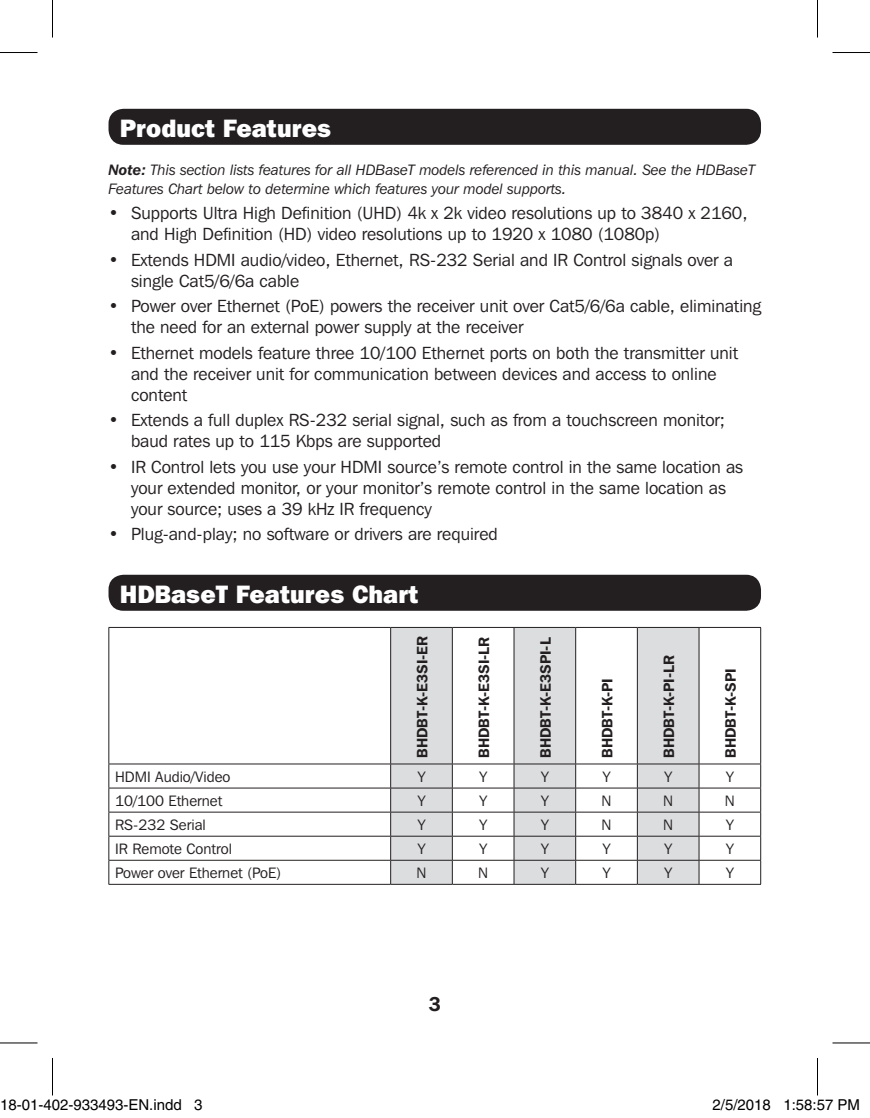
<style>
.page{position:relative;width:870px;height:1118px;background:#fff}
.page>*{position:absolute;margin:0;border:0;box-sizing:border-box;transform-origin:0 0}
.t1{font:800 25px "Franklin Gothic IT Cby BT";color:#fff}
.t2{font:600 20px "Franklin Gothic IT Cby BT";color:#231f20}
.t3{font:17.5px/21px "Franklin Gothic IT Cby BT";color:#231f20}
.t4{font:italic 15px/18px "Franklin Gothic IT Cby BT";color:#231f20}
.t5{font:15px "Franklin Gothic IT Cby BT";color:#231f20}
.t6{font:600 15px "Franklin Gothic IT Cby BT";color:#231f20}
.t7{font:15px "Helvetica";color:#000}
.s1{font-weight:600}
</style>
<div class="page">
<div style="left:109px;top:109px;width:652px;height:36px;background:#231f20;border-radius:15px"></div>
<div style="left:109px;top:575px;width:652px;height:36px;background:#231f20;border-radius:15px"></div>
<svg style="left:391px;top:628px;width:308px;height:256px;fill:#dcdddf"></svg>
<hr style="left:109px;top:627px;width:282px;height:1px;background:#231f20">
<hr style="left:108px;top:627px;width:1px;height:136px;background:#231f20">
<hr style="left:391px;top:627px;width:61px;height:1px;background:#231f20">
<hr style="left:390px;top:627px;width:1px;height:136px;background:#231f20">
<hr style="left:452px;top:627px;width:62px;height:1px;background:#231f20">
<hr style="left:452px;top:627px;width:1px;height:136px;background:#231f20">
<hr style="left:514px;top:627px;width:62px;height:1px;background:#231f20">
<hr style="left:514px;top:627px;width:1px;height:136px;background:#231f20">
<hr style="left:576px;top:627px;width:61px;height:1px;background:#231f20">
<hr style="left:575px;top:627px;width:1px;height:136px;background:#231f20">
<hr style="left:637px;top:627px;width:62px;height:1px;background:#231f20">
<hr style="left:637px;top:627px;width:1px;height:136px;background:#231f20">
<hr style="left:699px;top:627px;width:62px;height:1px;background:#231f20">
<hr style="left:699px;top:627px;width:1px;height:136px;background:#231f20">
<hr style="left:760px;top:627px;width:1px;height:136px;background:#231f20">
<hr style="left:109px;top:763px;width:282px;height:1px;background:#231f20">
<hr style="left:391px;top:763px;width:61px;height:1px;background:#231f20">
<hr style="left:452px;top:763px;width:62px;height:1px;background:#231f20">
<hr style="left:514px;top:763px;width:62px;height:1px;background:#231f20">
<hr style="left:576px;top:763px;width:61px;height:1px;background:#231f20">
<hr style="left:637px;top:763px;width:62px;height:1px;background:#231f20">
<hr style="left:699px;top:763px;width:62px;height:1px;background:#231f20">
<hr style="left:109px;top:787px;width:282px;height:1px;background:#231f20">
<hr style="left:391px;top:787px;width:61px;height:1px;background:#231f20">
<hr style="left:452px;top:787px;width:62px;height:1px;background:#231f20">
<hr style="left:514px;top:787px;width:62px;height:1px;background:#231f20">
<hr style="left:576px;top:787px;width:61px;height:1px;background:#231f20">
<hr style="left:637px;top:787px;width:62px;height:1px;background:#231f20">
<hr style="left:699px;top:787px;width:62px;height:1px;background:#231f20">
<hr style="left:109px;top:811px;width:282px;height:1px;background:#231f20">
<hr style="left:391px;top:811px;width:61px;height:1px;background:#231f20">
<hr style="left:452px;top:811px;width:62px;height:1px;background:#231f20">
<hr style="left:514px;top:811px;width:62px;height:1px;background:#231f20">
<hr style="left:576px;top:811px;width:61px;height:1px;background:#231f20">
<hr style="left:637px;top:811px;width:62px;height:1px;background:#231f20">
<hr style="left:699px;top:811px;width:62px;height:1px;background:#231f20">
<hr style="left:109px;top:835px;width:282px;height:1px;background:#231f20">
<hr style="left:391px;top:835px;width:61px;height:1px;background:#231f20">
<hr style="left:452px;top:835px;width:62px;height:1px;background:#231f20">
<hr style="left:514px;top:835px;width:62px;height:1px;background:#231f20">
<hr style="left:576px;top:835px;width:61px;height:1px;background:#231f20">
<hr style="left:637px;top:835px;width:62px;height:1px;background:#231f20">
<hr style="left:699px;top:835px;width:62px;height:1px;background:#231f20">
<hr style="left:109px;top:859px;width:282px;height:1px;background:#231f20">
<svg style="left:108px;top:764px;width:1px;height:120px"></svg>
<hr style="left:391px;top:859px;width:61px;height:1px;background:#231f20">
<svg style="left:390px;top:764px;width:1px;height:120px"></svg>
<hr style="left:452px;top:859px;width:62px;height:1px;background:#231f20">
<svg style="left:452px;top:764px;width:1px;height:120px"></svg>
<hr style="left:514px;top:859px;width:62px;height:1px;background:#231f20">
<svg style="left:514px;top:764px;width:1px;height:120px"></svg>
<hr style="left:576px;top:859px;width:61px;height:1px;background:#231f20">
<svg style="left:575px;top:764px;width:1px;height:120px"></svg>
<hr style="left:637px;top:859px;width:62px;height:1px;background:#231f20">
<svg style="left:637px;top:764px;width:1px;height:120px"></svg>
<hr style="left:699px;top:859px;width:62px;height:1px;background:#231f20">
<svg style="left:699px;top:764px;width:1px;height:120px"></svg>
<svg style="left:760px;top:764px;width:1px;height:120px"></svg>
<hr style="left:109px;top:884px;width:282px;height:1px;background:#231f20">
<hr style="left:391px;top:884px;width:61px;height:1px;background:#231f20">
<hr style="left:452px;top:884px;width:62px;height:1px;background:#231f20">
<hr style="left:514px;top:884px;width:62px;height:1px;background:#231f20">
<hr style="left:576px;top:884px;width:61px;height:1px;background:#231f20">
<hr style="left:637px;top:884px;width:62px;height:1px;background:#231f20">
<hr style="left:699px;top:884px;width:62px;height:1px;background:#231f20">
<hr style="left:0;top:52px;width:38px;height:1px;background:#000">
<hr style="left:832px;top:52px;width:38px;height:1px;background:#000">
<hr style="left:0;top:1042px;width:38px;height:1px;background:#000">
<hr style="left:832px;top:1042px;width:38px;height:1px;background:#000">
<hr style="left:52px;top:0;width:1px;height:38px;background:#000">
<hr style="left:52px;top:1058px;width:1px;height:37px;background:#000">
<hr style="left:817px;top:0;width:1px;height:38px;background:#000">
<hr style="left:817px;top:1058px;width:1px;height:37px;background:#000">
<div style="left:23px;top:1100px;width:6px;height:10px;border:1px solid #fff;border-radius:50%"></div>
<div style="left:22px;top:1099px;width:8px;height:12px;border:1px solid #fff;border-radius:50%"></div>
<div style="left:53px;top:1100px;width:6px;height:10px;border:1px solid #fff;border-radius:50%"></div>
<div style="left:52px;top:1099px;width:8px;height:12px;border:1px solid #fff;border-radius:50%"></div>
<div style="left:747px;top:1100px;width:6px;height:10px;border:1px solid #fff;border-radius:50%"></div>
<div style="left:746px;top:1099px;width:8px;height:12px;border:1px solid #fff;border-radius:50%"></div>
<p class="t1" style="left:120px;top:112px;width:213px">Product Features</p>
<p class="t4" style="left:109px;top:161px;width:648px"><span class="s1">Note:</span> This section lists features for all HDBaseT models referenced in this manual. See the HDBaseT<br>Features Chart below to determine which features your model supports.</p>
<p class="t3" style="left:131px;top:202px;width:618px;text-indent:-22px">• Supports Ultra High Definition (UHD) 4k x 2k video resolutions up to 3840 x 2160, and High Definition (HD) video resolutions up to 1920 x 1080 (1080p)</p>
<p class="t3" style="left:131px;top:249px;width:604px;text-indent:-22px">• Extends HDMI audio/video, Ethernet, RS-232 Serial and IR Control signals over a single Cat5/6/6a cable</p>
<p class="t3" style="left:131px;top:295px;width:632px;text-indent:-22px">• Power over Ethernet (PoE) powers the receiver unit over Cat5/6/6a cable, eliminating the need for an external power supply at the receiver</p>
<p class="t3" style="left:131px;top:342px;width:609px;text-indent:-22px">• Ethernet models feature three 10/100 Ethernet ports on both the transmitter unit and the receiver unit for communication between devices and access to online content</p>
<p class="t3" style="left:131px;top:409px;width:596px;text-indent:-22px">• Extends a full duplex RS-232 serial signal, such as from a touchscreen monitor; baud rates up to 115 Kbps are supported</p>
<p class="t3" style="left:131px;top:456px;width:614px;text-indent:-22px">• IR Control lets you use your HDMI source’s remote control in the same location as your extended monitor, or your monitor’s remote control in the same location as your source; uses a 39 kHz IR frequency</p>
<p class="t3" style="left:109px;top:523px;width:391px">• Plug-and-play; no software or drivers are required</p>
<p class="t1" style="left:120px;top:578px;width:300px">HDBaseT Features Chart</p>
<p class="t6" style="left:413px;top:757px;width:123px;rotate:-90deg">BHDBT-K-E3SI-ER</p>
<p class="t6" style="left:475px;top:757px;width:122px;rotate:-90deg">BHDBT-K-E3SI-LR</p>
<p class="t6" style="left:536px;top:757px;width:122px;rotate:-90deg">BHDBT-K-E3SPI-L</p>
<p class="t6" style="left:598px;top:757px;width:81px;rotate:-90deg">BHDBT-K-PI</p>
<p class="t6" style="left:660px;top:757px;width:104px;rotate:-90deg">BHDBT-K-PI-LR</p>
<p class="t6" style="left:721px;top:757px;width:91px;rotate:-90deg">BHDBT-K-SPI</p>
<p class="t5" style="left:115px;top:767px;width:117px">HDMI Audio/Video</p>
<p class="t5" style="left:418px;top:767px;width:9px">Y</p>
<p class="t5" style="left:479px;top:767px;width:9px">Y</p>
<p class="t5" style="left:541px;top:767px;width:9px">Y</p>
<p class="t5" style="left:603px;top:767px;width:9px">Y</p>
<p class="t5" style="left:664px;top:767px;width:9px">Y</p>
<p class="t5" style="left:726px;top:767px;width:9px">Y</p>
<p class="t5" style="left:115px;top:791px;width:109px">10/100 Ethernet</p>
<p class="t5" style="left:418px;top:791px;width:9px">Y</p>
<p class="t5" style="left:479px;top:791px;width:9px">Y</p>
<p class="t5" style="left:541px;top:791px;width:9px">Y</p>
<p class="t5" style="left:602px;top:791px;width:12px">N</p>
<p class="t5" style="left:663px;top:791px;width:12px">N</p>
<p class="t5" style="left:725px;top:791px;width:12px">N</p>
<p class="t5" style="left:115px;top:815px;width:92px">RS-232 Serial</p>
<p class="t5" style="left:418px;top:815px;width:9px">Y</p>
<p class="t5" style="left:479px;top:815px;width:9px">Y</p>
<p class="t5" style="left:541px;top:815px;width:9px">Y</p>
<p class="t5" style="left:602px;top:815px;width:12px">N</p>
<p class="t5" style="left:663px;top:815px;width:12px">N</p>
<p class="t5" style="left:726px;top:815px;width:9px">Y</p>
<p class="t5" style="left:115px;top:839px;width:118px">IR Remote Control</p>
<p class="t5" style="left:418px;top:839px;width:9px">Y</p>
<p class="t5" style="left:479px;top:839px;width:9px">Y</p>
<p class="t5" style="left:541px;top:839px;width:9px">Y</p>
<p class="t5" style="left:603px;top:839px;width:9px">Y</p>
<p class="t5" style="left:664px;top:839px;width:9px">Y</p>
<p class="t5" style="left:726px;top:839px;width:9px">Y</p>
<p class="t5" style="left:115px;top:863px;width:168px">Power over Ethernet (PoE)</p>
<p class="t5" style="left:417px;top:863px;width:12px">N</p>
<p class="t5" style="left:478px;top:863px;width:12px">N</p>
<p class="t5" style="left:541px;top:863px;width:9px">Y</p>
<p class="t5" style="left:603px;top:863px;width:9px">Y</p>
<p class="t5" style="left:664px;top:863px;width:9px">Y</p>
<p class="t5" style="left:726px;top:863px;width:9px">Y</p>
<p class="t2" style="left:429px;top:991px;width:14px">3</p>
<p class="t7" style="left:0;top:1096px;width:204px">18-01-402-933493-EN.indd 3</p>
<p class="t7" style="left:712px;top:1096px;width:149px">2/5/2018 1:58:57 PM</p>
</div>
